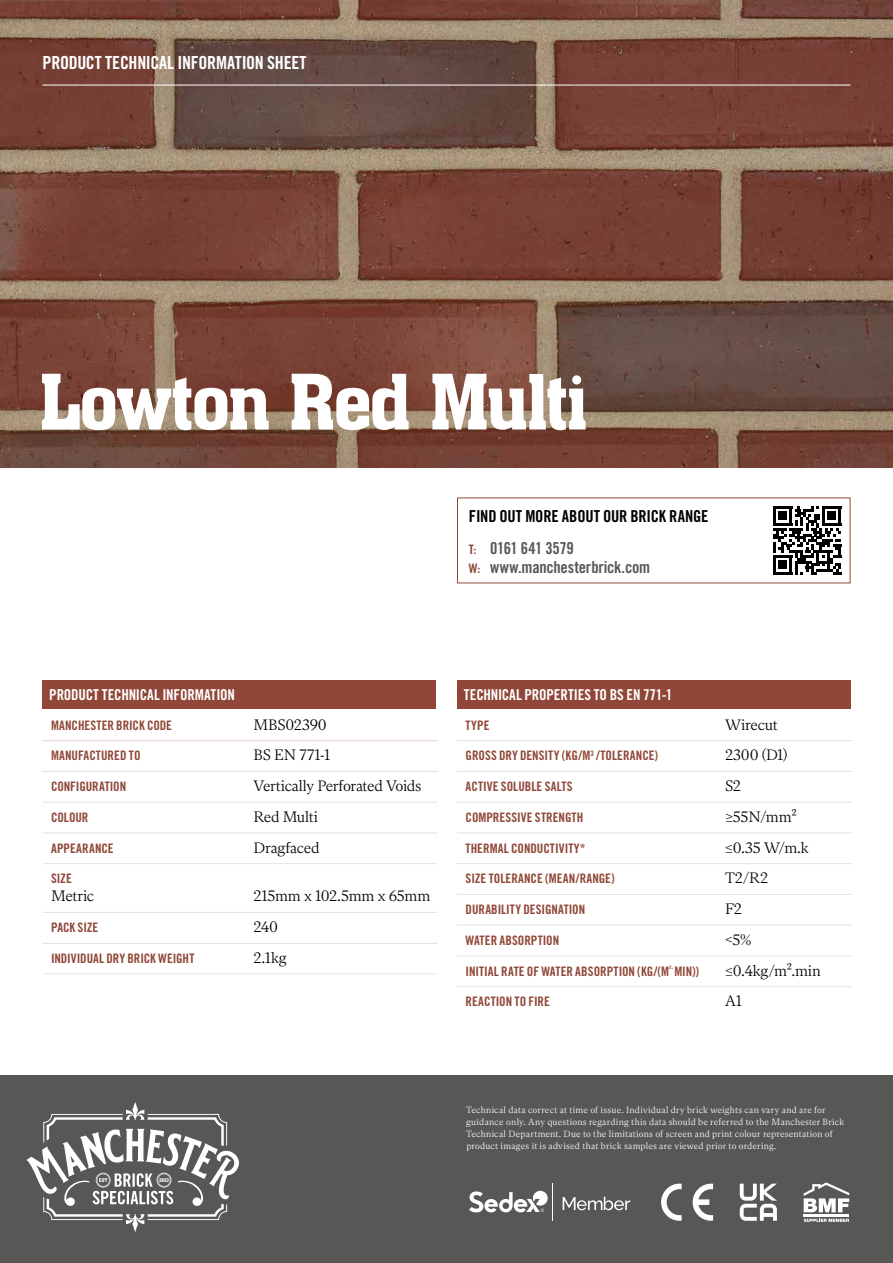
<style>
.page{position:relative;width:893px;height:1263px;background:#fff}
.page>*{position:absolute;margin:0;border:0;box-sizing:border-box;transform-origin:0 0}
.t1{font:700 75px "Aachen";letter-spacing:-.05em;color:#fff}
.t2{font:18px "Trade Gothic LT Pro Bd Cn 20";letter-spacing:-.015em;color:#fff}
.t3{font:16.5px/32.2px "Trade Gothic LT Pro Bd Cn 20";letter-spacing:-.015em;color:#000}
.t4{font:16.5px "Trade Gothic LT Pro Bd Cn 20";letter-spacing:-.015em;color:#575756}
.t5{font:300 15px "INDEPENDENT Text";letter-spacing:-.015em;color:#000}
.t6{font:15px "Trade Gothic LT Pro Bd Cn 20";letter-spacing:-.01em;color:#fff}
.t7{font:13.05px "Trade Gothic LT Pro Bd Cn 20";color:#904738}
.t8{font:300 9px/12px "INDEPENDENT Text";letter-spacing:.02em;color:#fff}
.s1{font-size:13.05px;color:#904738}
.s2{color:#575756}
</style>
<div class="page">
<img style="left:0;top:0;width:893px;height:468px">
<div style="left:0;top:1076px;width:893px;height:187px;background:#575756"></div>
<hr style="left:43px;top:85px;width:807px;height:1px;background:#fff">
<svg style="left:26px;top:1102px;width:213px;height:130px"></svg>
<svg style="left:773px;top:506px;width:68px;height:68px"></svg>
<div style="left:778px;top:561px;width:9px;height:8px;background:#000"></div>
<svg style="left:693px;top:1183px;width:20px;height:38px"></svg>
<svg style="left:661px;top:1183px;width:21px;height:38px"></svg>
<svg style="left:563px;top:1197px;width:67px;height:13px"></svg>
<hr style="left:553px;top:1183px;width:1px;height:38px;background:#fff">
<svg style="left:469px;top:1191px;width:79px;height:21px"></svg>
<hr style="left:804px;top:1214px;width:45px;height:3px;background:#fff">
<svg style="left:804px;top:1182px;width:45px;height:30px"></svg>
<svg style="left:804px;top:1219px;width:45px;height:3px"></svg>
<svg style="left:740px;top:1183px;width:37px;height:38px"></svg>
<div style="left:43px;top:680px;width:393px;height:29px;background:#904738"></div>
<div style="left:457px;top:680px;width:393px;height:29px;background:#904738"></div>
<hr style="left:43px;top:740px;width:395px;height:1px;background:#ecdfda">
<hr style="left:43px;top:771px;width:395px;height:1px;background:#ecdfda">
<hr style="left:43px;top:802px;width:395px;height:1px;background:#ecdfda">
<hr style="left:43px;top:832px;width:395px;height:1px;background:#ecdfda">
<hr style="left:43px;top:863px;width:395px;height:1px;background:#ecdfda">
<hr style="left:43px;top:912px;width:395px;height:1px;background:#ecdfda">
<hr style="left:43px;top:943px;width:395px;height:1px;background:#ecdfda">
<hr style="left:43px;top:973px;width:395px;height:1px;background:#ecdfda">
<hr style="left:457px;top:740px;width:395px;height:1px;background:#ecdfda">
<hr style="left:457px;top:771px;width:395px;height:1px;background:#ecdfda">
<hr style="left:457px;top:802px;width:395px;height:1px;background:#ecdfda">
<hr style="left:457px;top:832px;width:395px;height:1px;background:#ecdfda">
<hr style="left:457px;top:863px;width:395px;height:1px;background:#ecdfda">
<hr style="left:457px;top:894px;width:395px;height:1px;background:#ecdfda">
<hr style="left:457px;top:925px;width:395px;height:1px;background:#ecdfda">
<hr style="left:457px;top:955px;width:395px;height:1px;background:#ecdfda">
<hr style="left:457px;top:986px;width:395px;height:1px;background:#ecdfda">
<h2 class="t2" style="left:43px;top:51px;width:266px">PRODUCT TECHNICAL INFORMATION SHEET</h2>
<h1 class="t1" style="left:38px;top:347px;width:552px">Lowton Red Multi</h1>
<p class="t3" style="left:469px;top:499px;width:241px">FIND OUT MORE ABOUT OUR BRICK RANGE<br><span class="s1">T:</span> <span class="s2">0161 641 3579</span></p>
<p class="t4" style="left:469px;top:557px;width:183px"><span class="s1">W:</span> www.manchesterbrick.com</p>
<p class="t6" style="left:49px;top:685px;width:187px">PRODUCT TECHNICAL INFORMATION</p>
<p class="t6" style="left:464px;top:685px;width:210px">TECHNICAL PROPERTIES TO BS EN 771-1</p>
<p class="t7" style="left:51px;top:717px;width:123px">MANCHESTER BRICK CODE</p>
<p class="t5" style="left:254px;top:715px;width:75px">MBS02390</p>
<p class="t7" style="left:51px;top:748px;width:91px">MANUFACTURED TO</p>
<p class="t5" style="left:254px;top:746px;width:78px">BS EN 771-1</p>
<p class="t7" style="left:51px;top:778px;width:77px">CONFIGURATION</p>
<p class="t5" style="left:254px;top:777px;width:170px">Vertically Perforated Voids</p>
<p class="t7" style="left:51px;top:809px;width:39px">COLOUR</p>
<p class="t5" style="left:254px;top:807px;width:66px">Red Multi</p>
<p class="t7" style="left:51px;top:840px;width:64px">APPEARANCE</p>
<p class="t5" style="left:254px;top:838px;width:68px">Dragfaced</p>
<p class="t7" style="left:51px;top:871px;width:22px">SIZE</p>
<p class="t5" style="left:51px;top:887px;width:45px">Metric</p>
<p class="t5" style="left:254px;top:887px;width:178px">215mm x 102.5mm x 65mm</p>
<p class="t7" style="left:51px;top:919px;width:49px">PACK SIZE</p>
<p class="t5" style="left:254px;top:918px;width:26px">240</p>
<p class="t7" style="left:51px;top:950px;width:145px">INDIVIDUAL DRY BRICK WEIGHT</p>
<p class="t5" style="left:254px;top:949px;width:35px">2.1kg</p>
<p class="t7" style="left:466px;top:717px;width:25px">TYPE</p>
<p class="t5" style="left:725px;top:715px;width:54px">Wirecut</p>
<p class="t7" style="left:466px;top:748px;width:194px">GROSS DRY DENSITY (KG/M<sup>3</sup> /TOLERANCE)</p>
<p class="t5" style="left:725px;top:746px;width:64px">2300 (D1)</p>
<p class="t7" style="left:466px;top:778px;width:108px">ACTIVE SOLUBLE SALTS</p>
<p class="t5" style="left:725px;top:777px;width:18px">S2</p>
<p class="t7" style="left:466px;top:809px;width:119px">COMPRESSIVE STRENGTH</p>
<p class="t5" style="left:725px;top:807px;width:74px">≥55N/mm²</p>
<p class="t7" style="left:466px;top:840px;width:121px">THERMAL CONDUCTIVITY*</p>
<p class="t5" style="left:725px;top:838px;width:85px">≤0.35 W/m.k</p>
<p class="t7" style="left:466px;top:871px;width:151px">SIZE TOLERANCE (MEAN/RANGE)</p>
<p class="t5" style="left:725px;top:869px;width:45px">T2/R2</p>
<p class="t7" style="left:466px;top:901px;width:121px">DURABILITY DESIGNATION</p>
<p class="t5" style="left:725px;top:900px;width:19px">F2</p>
<p class="t7" style="left:466px;top:932px;width:95px">WATER ABSORPTION</p>
<p class="t5" style="left:725px;top:931px;width:28px">&lt;5%</p>
<p class="t7" style="left:466px;top:963px;width:235px">INITIAL RATE OF WATER ABSORPTION (KG/(M<sup>².</sup> MIN))</p>
<p class="t5" style="left:725px;top:961px;width:97px">≤0.4kg/m².min</p>
<p class="t7" style="left:466px;top:994px;width:86px">REACTION TO FIRE</p>
<p class="t5" style="left:725px;top:992px;width:18px">A1</p>
<p class="t8" style="left:466px;top:1104px;width:380px">Technical data correct at time of issue. Individual dry brick weights can vary and are for guidance only. Any questions regarding this data should be referred to the Manchester Brick Technical Department. Due to the limitations of screen and print colour representation of product images it is advised that brick samples are viewed prior to ordering.</p>
</div>
